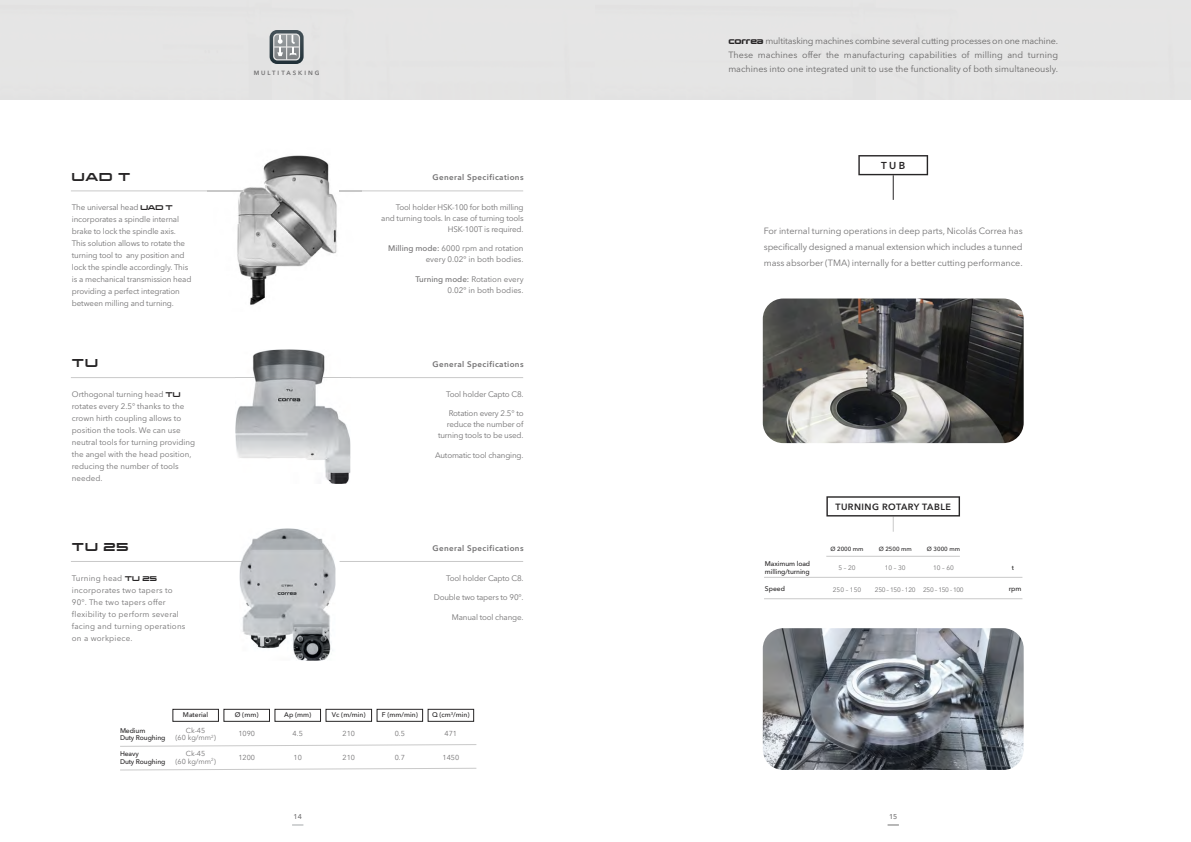
<style>
.page{position:relative;width:1191px;height:842px;background:#fff}
.page>*{position:absolute;margin:0;border:0;box-sizing:border-box;transform-origin:0 0}
.t1{font:10px "Korataki";letter-spacing:.1em;color:#272526}
.t2{font:600 10px "Avenir Next";color:#272526}
.t3{font:9px/14px "Avenir Next";color:#686767;text-align:justify}
.t4{font:9px/16px "Avenir Next";letter-spacing:-.005em;color:#727172;text-align:justify}
.t5{font:600 9px "Avenir Next";letter-spacing:.05em;color:#272526}
.t6{font:8px/12px "Avenir Next";letter-spacing:-.015em;color:#727172;text-align:right}
.t7{font:8px/12px "Avenir Next";letter-spacing:.025em;color:#727172}
.t8{font:600 8px "Avenir Next";letter-spacing:.05em;color:#727172}
.t9{font:7.2px/7.3px "Avenir Next";color:#727172;text-align:center}
.t10{font:500 7px "Avenir Next";color:#727172}
.t11{font:500 6.8px/7.3px "Avenir Next";letter-spacing:-.015em;color:#272526}
.t12{font:6.5px "Avenir Next";letter-spacing:-.05em;color:#727172}
.t13{font:600 6.1px "Avenir Next";letter-spacing:.325em;color:#727172}
.t14{font:500 6px "Avenir Next";color:#272526}
.s1{font-family:"Korataki";font-size:6px;color:#272526}
.s2{font-weight:500}
.s3{font-family:"Korataki";font-size:8px;color:#272526}
</style>
<div class="page">
<div style="left:595px;top:0;width:596px;height:99px;background:#e5e5e5"></div>
<img style="left:269px;top:30px;width:34px;height:34px">
<img style="left:274px;top:35px;width:25px;height:24px">
<svg style="left:277px;top:35px;width:6px;height:21px"></svg>
<svg style="left:290px;top:35px;width:6px;height:21px"></svg>
<svg style="left:887px;top:825px;width:12px;height:1px"></svg>
<div style="left:173px;top:709px;width:46px;height:12px;border:1px solid #272526"></div>
<div style="left:224px;top:709px;width:46px;height:12px;border:1px solid #272526"></div>
<div style="left:275px;top:709px;width:46px;height:12px;border:1px solid #272526"></div>
<div style="left:326px;top:709px;width:46px;height:12px;border:1px solid #272526"></div>
<div style="left:377px;top:709px;width:46px;height:12px;border:1px solid #272526"></div>
<div style="left:428px;top:709px;width:46px;height:12px;border:1px solid #272526"></div>
<svg style="left:120px;top:744px;width:357px;height:3px"></svg>
<svg style="left:120px;top:768px;width:357px;height:2px"></svg>
<svg style="left:858px;top:155px;width:70px;height:45px"></svg>
<svg style="left:826px;top:496px;width:134px;height:36px"></svg>
<hr style="left:764px;top:577px;width:258px;height:1px;background:#c9c9c9">
<hr style="left:826px;top:556px;width:134px;height:1px;background:#c9c9c9">
<hr style="left:764px;top:599px;width:258px;height:1px;background:#c9c9c9">
<img style="left:763px;top:298px;width:260px;height:145px;border-radius:20px">
<img style="left:763px;top:628px;width:260px;height:142px;border-radius:20px">
<hr style="left:71px;top:191px;width:183px;height:1px;background:#c9c9c9">
<hr style="left:339px;top:191px;width:184px;height:1px;background:#c9c9c9">
<img style="left:207px;top:155px;width:154px;height:150px">
<img style="left:207px;top:191px;width:47px;height:1px">
<svg style="left:339px;top:191px;width:22px;height:1px"></svg>
<hr style="left:71px;top:377px;width:222px;height:1px;background:#c9c9c9">
<hr style="left:294px;top:377px;width:229px;height:1px;background:#c9c9c9">
<img style="left:235px;top:349px;width:115px;height:135px">
<img style="left:235px;top:377px;width:115px;height:1px">
<hr style="left:71px;top:561px;width:183px;height:1px;background:#c9c9c9">
<hr style="left:339px;top:561px;width:184px;height:1px;background:#c9c9c9">
<img style="left:239px;top:528px;width:96px;height:133px">
<svg style="left:239px;top:561px;width:15px;height:1px"></svg>
<p class="t13" style="left:254px;top:70px;width:67px">MULTITASKING</p>
<p class="t1" style="left:72px;top:171px;width:60px">UAD T</p>
<p class="t8" style="left:432px;top:174px;width:92px">General Specifications</p>
<p class="t6" style="left:72px;top:202px;width:121px;text-align:left">The universal head <span class="s1">UAD T </span>incorporates a spindle internal brake to lock the spindle axis.<br>This solution allows to rotate the turning tool to any position and lock the spindle accordingly. This is a mechanical transmission head providing a perfect integration between milling and turning.</p>
<p class="t6" style="left:381px;top:202px;width:144px;line-height:11px">Tool holder HSK-100 for both milling and turning tools. In case of turning tools<br>HSK-100T is required.</p>
<p class="t6" style="left:388px;top:244px;width:137px;line-height:11px"><span class="s2">Milling mode:</span> 6000 rpm and rotation every 0.02º in both bodies.</p>
<p class="t6" style="left:415px;top:274px;width:110px;line-height:11px"><span class="s2">Turning mode:</span> Rotation every<br>0.02º in both bodies.</p>
<p class="t1" style="left:72px;top:358px;width:28px">TU</p>
<p class="t8" style="left:432px;top:361px;width:92px">General Specifications</p>
<p class="t6" style="left:446px;top:389px;width:79px">Tool holder Capto C8.</p>
<p class="t6" style="left:438px;top:409px;width:87px;line-height:11px">Rotation every 2.5° to reduce the number of turning tools to be used.</p>
<p class="t6" style="left:435px;top:450px;width:90px">Automatic tool changing.</p>
<p class="t6" style="left:72px;top:389px;width:125px;text-align:left">Orthogonal turning head <span class="s1">TU </span>rotates every 2.5° thanks to the crown hirth coupling allows to position the tools. We can use neutral tools for turning providing the angel with the head position, reducing the number of tools needed.</p>
<p class="t1" style="left:72px;top:542px;width:58px">TU 25</p>
<p class="t8" style="left:432px;top:545px;width:92px">General Specifications</p>
<p class="t6" style="left:446px;top:572px;width:79px">Tool holder Capto C8.</p>
<p class="t6" style="left:434px;top:592px;width:91px">Double two tapers to 90°.</p>
<p class="t6" style="left:452px;top:611px;width:73px">Manual tool change.</p>
<p class="t7" style="left:72px;top:572px;width:115px">Turning head <span class="s1">TU 25 </span>incorporates two tapers to<br>90°. The two tapers offer flexibility to perform several facing and turning operations on a workpiece.</p>
<p class="t11" style="left:183px;top:712px;width:27px">Material</p>
<p class="t11" style="left:235px;top:712px;width:25px">Ø (mm)</p>
<p class="t11" style="left:284px;top:712px;width:28px">Ap (mm)</p>
<p class="t11" style="left:332px;top:712px;width:35px">Vc (m/min)</p>
<p class="t11" style="left:382px;top:712px;width:37px">F (mm/min)</p>
<p class="t11" style="left:432px;top:712px;width:39px">Q (cm<sup>3</sup>/min)</p>
<p class="t9" style="left:238px;top:731px;width:18px">1090</p>
<p class="t9" style="left:293px;top:731px;width:12px">4.5</p>
<p class="t9" style="left:342px;top:731px;width:14px">210</p>
<p class="t9" style="left:395px;top:731px;width:12px">0.5</p>
<p class="t9" style="left:444px;top:731px;width:14px">471</p>
<p class="t11" style="left:120px;top:727px;width:47px">Medium<br>Duty Roughing</p>
<p class="t9" style="left:175px;top:727px;width:42px">Ck-45<br>(60 kg/mm<sup>2</sup>)</p>
<p class="t11" style="left:120px;top:751px;width:47px">Heavy<br>Duty Roughing</p>
<p class="t9" style="left:175px;top:751px;width:42px">Ck-45<br>(60 kg/mm<sup>2</sup>)</p>
<p class="t9" style="left:238px;top:754px;width:18px">1200</p>
<p class="t9" style="left:293px;top:754px;width:10px">10</p>
<p class="t9" style="left:342px;top:754px;width:14px">210</p>
<p class="t9" style="left:395px;top:754px;width:12px">0.7</p>
<p class="t9" style="left:442px;top:754px;width:18px">1450</p>
<p class="t3" style="left:728px;top:35px;width:331px"><span class="s3">correa</span> multitasking machines combine several cutting processes on one machine.<br>These machines offer the manufacturing capabilities of milling and turning machines into one integrated unit to use the functionality of both simultaneously.</p>
<p class="t2" style="left:881px;top:161px;width:26px">TUB</p>
<p class="t4" style="left:764px;top:224px;width:260px">For internal turning operations in deep parts, Nicolás Correa has specifically designed a manual extension which includes a tunned mass absorber (TMA) internally for a better cutting performance.</p>
<p class="t5" style="left:835px;top:503px;width:117px">TURNING ROTARY TABLE</p>
<p class="t14" style="left:830px;top:546px;width:35px">Ø 2000 mm</p>
<p class="t14" style="left:878px;top:546px;width:35px">Ø 2500 mm</p>
<p class="t14" style="left:927px;top:546px;width:35px">Ø 3000 mm</p>
<p class="t11" style="left:765px;top:561px;width:47px">Maximum load milling/turning</p>
<p class="t12" style="left:838px;top:565px;width:19px">5 – 20</p>
<p class="t12" style="left:884px;top:565px;width:22px">10 – 30</p>
<p class="t12" style="left:933px;top:565px;width:22px">10 – 60</p>
<p class="t11" style="left:1011px;top:565px;width:4px">t</p>
<p class="t12" style="left:833px;top:587px;width:30px">250 – 150</p>
<p class="t12" style="left:875px;top:587px;width:90px">250 – 150 - 120 250 – 150 - 100</p>
<p class="t11" style="left:765px;top:586px;width:22px">Speed</p>
<p class="t11" style="left:1008px;top:586px;width:14px">rpm</p>
<p class="t10" style="left:293px;top:813px;width:10px">14</p>
<p class="t10" style="left:889px;top:813px;width:10px">15</p>
</div>
